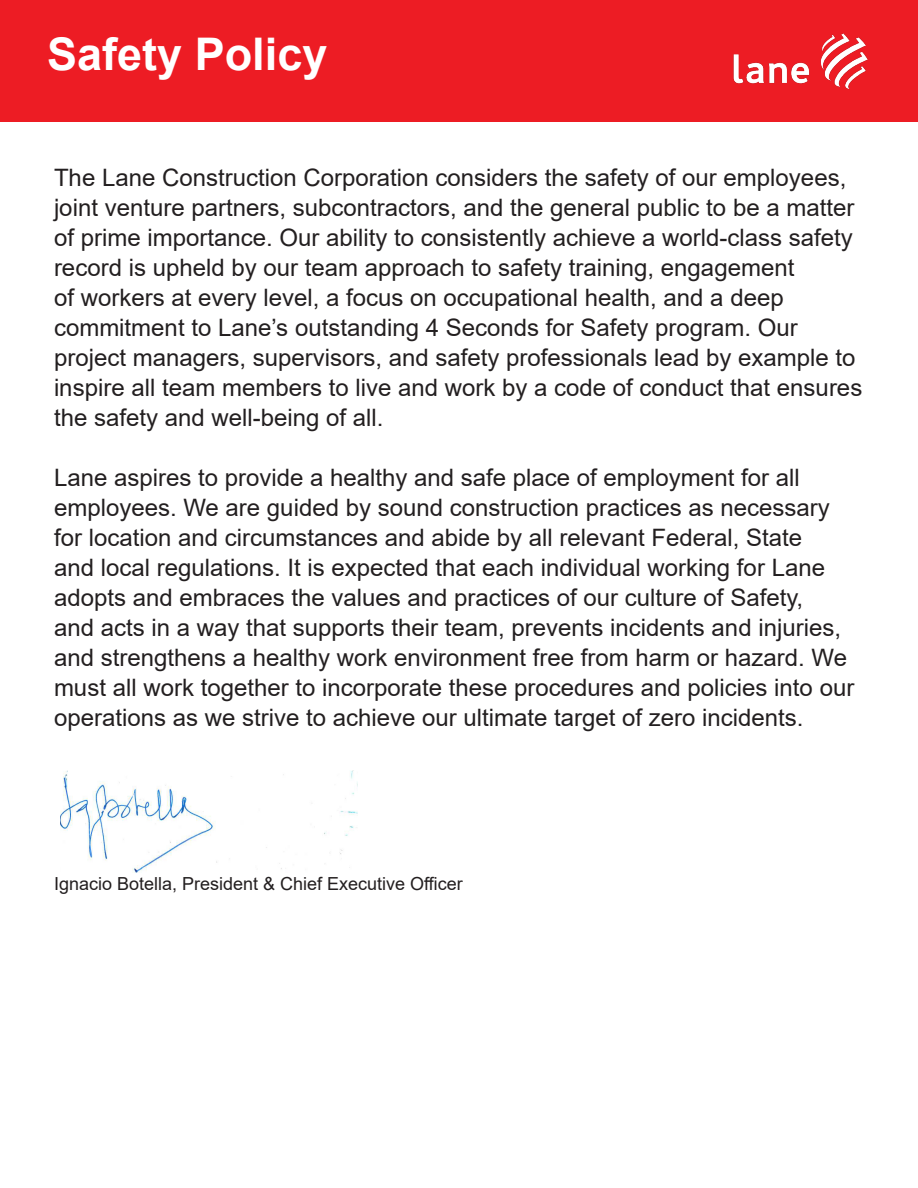
<style>
.page{position:relative;width:918px;height:1188px;background:#fff}
.page>*{position:absolute;margin:0;border:0;box-sizing:border-box;transform-origin:0 0}
.t1{font:700 45px "Arial";color:#fff}
.t2{font:24px/30px "Arial";color:#231f20}
.t3{font:18px "Arial";color:#231f20}
</style>
<div class="page">
<div style="left:0;top:0;width:918px;height:122px;background:#ed1c24"></div>
<img style="left:733px;top:33px;width:135px;height:56px">
<img style="left:60px;top:770px;width:298px;height:103px">
<p class="t1" style="left:47px;top:23px;width:282px">Safety Policy</p>
<p class="t2" style="left:54px;top:163px;width:810px">The Lane Construction Corporation considers the safety of our employees, joint venture partners, subcontractors, and the general public to be a matter of prime importance. Our ability to consistently achieve a world-class safety record is upheld by our team approach to safety training, engagement<br>of workers at every level, a focus on occupational health, and a deep commitment to Lane’s outstanding 4 Seconds for Safety program. Our project managers, supervisors, and safety professionals lead by example to inspire all team members to live and work by a code of conduct that ensures the safety and well-being of all.</p>
<p class="t2" style="left:54px;top:463px;width:802px">Lane aspires to provide a healthy and safe place of employment for all employees. We are guided by sound construction practices as necessary for location and circumstances and abide by all relevant Federal, State<br>and local regulations. It is expected that each individual working for Lane adopts and embraces the values and practices of our culture of Safety,<br>and acts in a way that supports their team, prevents incidents and injuries, and strengthens a healthy work environment free from harm or hazard. We must all work together to incorporate these procedures and policies into our operations as we strive to achieve our ultimate target of zero incidents.</p>
<p class="t3" style="left:54px;top:872px;width:410px">Ignacio Botella, President &amp; Chief Executive Officer</p>
</div>
